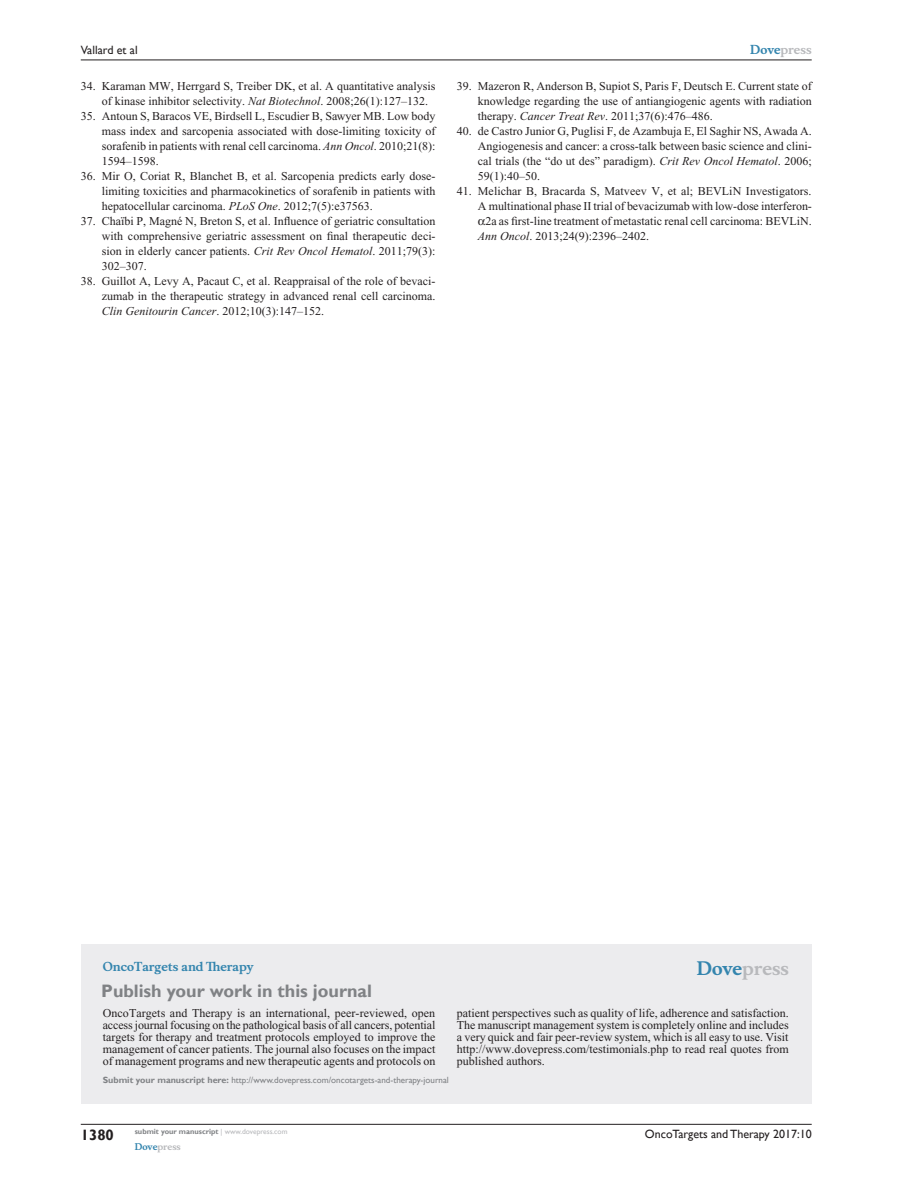
<style>
.page{position:relative;width:918px;height:1188px;background:#fff}
.page>*{position:absolute;margin:0;border:0;box-sizing:border-box;transform-origin:0 0}
.PromBx-H1{font:700 18px "Gill Sans";color:#808285}
.PromBx-Brand{font:700 18px "Musee";color:#b8b9bc}
.t1{font:700 15px "Gill Sans";color:#231f20}
.RefNL2{font:12px/15px "Times New Roman";color:#231f20;text-align:justify}
.PromBx-Tx{font:12px/12px "Times New Roman";color:#231f20;text-align:justify}
.t2{font:12px "Gill Sans";color:#231f20}
.PromBx-JrnlName{font:700 12px "Musee";color:#3485ae}
.t3{font:700 12px "Musee";color:#b8b9bc}
.PromBx-SubmitMssWebA{font:9px "Gill Sans";color:#808285}
.t4{font:700 9px "Musee";color:#b8b9bc}
.t5{font:700 7.5px "Gill Sans";color:#808285}
.s1{font-style:italic}
.s2{color:#3485ae}
.s3{font-weight:700}
.s4{font-weight:400;color:#b8b9bc}
</style>
<div class="page">
<div style="left:81px;top:944px;width:731px;height:159px;background:#ececee"></div>
<hr style="left:81px;top:1124px;width:731px;height:1px;background:#231f20">
<hr style="left:81px;top:60px;width:731px;height:1px;background:#231f20">
<p class="t2" style="left:81px;top:43px;width:58px">Vallard et al</p>
<p class="RefNL2" style="left:102px;top:79px;width:335px;text-indent:-21px">34. Karaman MW, Herrgard S, Treiber DK, et al. A quantitative analysis of kinase inhibitor selectivity. <span class="s1">Nat Biotechnol</span>. 2008;26(1):127–132.</p>
<p class="RefNL2" style="left:102px;top:109px;width:335px;text-indent:-21px">35. Antoun S, Baracos VE, Birdsell L, Escudier B, Sawyer MB. Low body mass index and sarcopenia associated with dose-limiting toxicity of sorafenib in patients with renal cell carcinoma. <span class="s1">Ann Oncol</span>. 2010;21(8):<br>1594–1598.</p>
<p class="RefNL2" style="left:102px;top:169px;width:335px;text-indent:-21px">36. Mir O, Coriat R, Blanchet B, et al. Sarcopenia predicts early dose&shy;limiting toxicities and pharmacokinetics of sorafenib in patients with hepatocellular carcinoma. <span class="s1">PLoS One</span>. 2012;7(5):e37563.</p>
<p class="RefNL2" style="left:102px;top:214px;width:335px;text-indent:-21px">37. Chaïbi P, Magné N, Breton S, et al. Influence of geriatric consultation with comprehensive geriatric assessment on final therapeutic deci&shy;sion in elderly cancer patients. <span class="s1">Crit Rev Oncol Hematol</span>. 2011;79(3):<br>302–307.</p>
<p class="RefNL2" style="left:102px;top:274px;width:335px;text-indent:-21px">38. Guillot A, Levy A, Pacaut C, et al. Reappraisal of the role of bevaci&shy;zumab in the therapeutic strategy in advanced renal cell carcinoma.<br><span class="s1">Clin Genitourin Cancer</span>. 2012;10(3):147–152.</p>
<p class="t3" style="left:750px;top:43px;width:63px"><span class="s2">Dove</span>press</p>
<p class="RefNL2" style="left:478px;top:79px;width:335px;text-indent:-21px">39. Mazeron R, Anderson B, Supiot S, Paris F, Deutsch E. Current state of knowledge regarding the use of antiangiogenic agents with radiation therapy. <span class="s1">Cancer Treat Rev</span>. 2011;37(6):476–486.</p>
<p class="RefNL2" style="left:478px;top:124px;width:335px;text-indent:-21px">40. de Castro Junior G, Puglisi F, de Azambuja E, El Saghir NS, Awada A.<br>Angiogenesis and cancer: a cross-talk between basic science and clini&shy;cal trials (the “do ut des” paradigm). <span class="s1">Crit Rev Oncol Hematol</span>. 2006; 59(1):40–50.</p>
<p class="RefNL2" style="left:457px;top:184px;width:356px">41. Melichar B, Bracarda S, Matveev V, et al; BEVLiN Investigators.</p>
<p class="RefNL2" style="left:478px;top:199px;width:336px">A multinational phase II trial of bevacizumab with low-dose interferon-</p>
<p class="RefNL2" style="left:485px;top:214px;width:328px">2a as first-line treatment of metastatic renal cell carcinoma: BEVLiN.</p>
<p class="RefNL2" style="left:478px;top:229px;width:173px"><span class="s1">Ann Oncol</span>. 2013;24(9):2396–2402.</p>
<p class="PromBx-JrnlName" style="left:103px;top:959px;width:152px">OncoTargets and Therapy</p>
<p class="PromBx-H1" style="left:101px;top:980px;width:272px">Publish your work in this journal</p>
<p class="PromBx-Brand" style="left:697px;top:958px;width:94px"><span class="s2">Dove</span>press</p>
<p class="PromBx-Tx" style="left:103px;top:1007px;width:334px">OncoTargets and Therapy is an international, peer-reviewed, open access journal focusing on the pathological basis of all cancers, potential targets for therapy and treatment protocols employed to improve the management of cancer patients. The journal also focuses on the impact of management programs and new therapeutic agents and protocols on</p>
<p class="PromBx-Tx" style="left:457px;top:1007px;width:333px">patient perspectives such as quality of life, adherence and satisfaction.<br>The manuscript management system is completely online and includes a very quick and fair peer-review system, which is all easy to use. Visit http://www.dovepress.com/testimonials.php to read real quotes from published authors.</p>
<p class="PromBx-SubmitMssWebA" style="left:103px;top:1075px;width:348px"><span class="s3">Submit your manuscript here:</span> http://www.dovepress.com/oncotargets-and-therapy-journal</p>
<p class="t1" style="left:81px;top:1126px;width:35px">1380</p>
<p class="t5" style="left:135px;top:1127px;width:154px">submit your manuscript <span class="s4">| www.dovepress.com</span></p>
<p class="t4" style="left:135px;top:1141px;width:48px"><span class="s2">Dove</span>press</p>
<p class="t2" style="left:645px;top:1127px;width:168px">OncoTargets and Therapy 2017:10</p>
</div>
